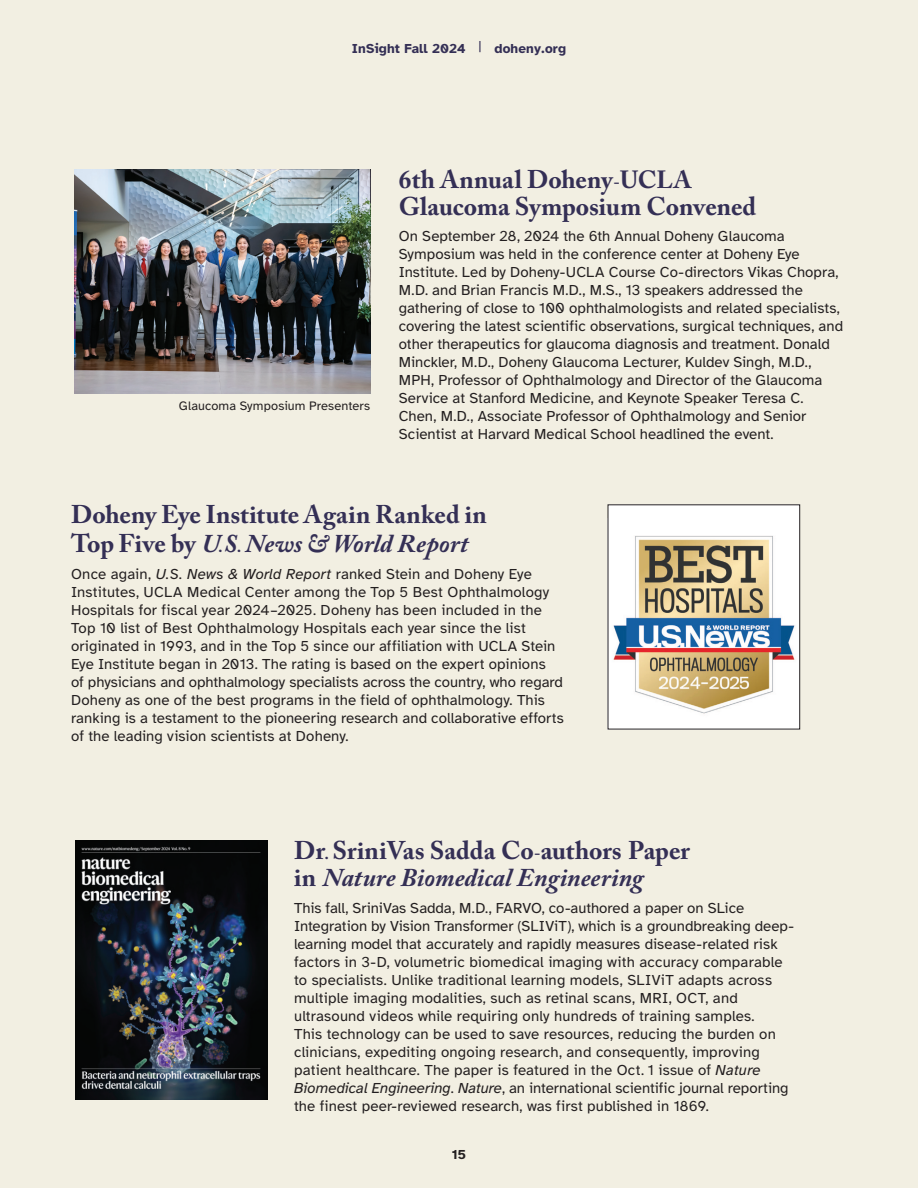
<style>
.page{position:relative;width:918px;height:1188px;background:#f2efe2}
.page>*{position:absolute;margin:0;border:0;box-sizing:border-box;transform-origin:0 0}
.t1{font:700 25.5px/27px "Adobe Caslon Pro";color:#342f55}
.t2{font:15px/18px "Atkinson Hyperlegible";letter-spacing:.005em;color:#231f20}
.t3{font:700 13.5px "Atkinson Hyperlegible";letter-spacing:.01em;color:#342f55}
.t4{font:700 13.5px "Atkinson Hyperlegible";color:#231f20}
.t5{font:12.75px "Atkinson Hyperlegible";letter-spacing:.01em;color:#231f20}
.s1{font-size:24.75px}
.s2{font-style:italic}
</style>
<div class="page">
<div style="left:608px;top:505px;width:192px;height:224px;background:#fff"></div>
<img style="left:613px;top:536px;width:182px;height:178px">
<img style="left:74px;top:169px;width:296px;height:225px">
<img style="left:75px;top:840px;width:192px;height:259px">
<p class="t3" style="left:352px;top:41px;width:216px">InSight Fall 2024 <sup>|</sup> doheny.org</p>
<p class="t5" style="left:179px;top:399px;width:193px">Glaucoma Symposium Presenters</p>
<h1 class="t1" style="left:399px;top:165px;width:359px">6th Annual Doheny-<span class="s1">UCLA<br></span>Glaucoma Symposium Convened</h1>
<p class="t2" style="left:399px;top:228px;width:446px">On September 28, 2024 the 6th Annual Doheny Glaucoma Symposium was held in the conference center at Doheny Eye Institute. Led by Doheny-UCLA Course Co-directors Vikas Chopra, M.D. and Brian Francis M.D., M.S., 13 speakers addressed the gathering of close to 100 ophthalmologists and related specialists, covering the latest scientific observations, surgical techniques, and other therapeutics for glaucoma diagnosis and treatment. Donald Minckler, M.D., Doheny Glaucoma Lecturer, Kuldev Singh, M.D., MPH, Professor of Ophthalmology and Director of the Glaucoma Service at Stanford Medicine, and Keynote Speaker Teresa C.<br>Chen, M.D., Associate Professor of Ophthalmology and Senior Scientist at Harvard Medical School headlined the event.</p>
<h1 class="t1" style="left:71px;top:500px;width:417px;line-height:28.5px">Doheny Eye Institute Again Ranked in<br>Top Five by <span class="s2">U.S. News &amp; World Report</span></h1>
<p class="t2" style="left:71px;top:565px;width:494px">Once again, <span class="s2">U.S. News &amp; World Report</span> ranked Stein and Doheny Eye Institutes, UCLA Medical Center among the Top 5 Best Ophthalmology Hospitals for fiscal year 2024–2025. Doheny has been included in the Top 10 list of Best Ophthalmology Hospitals each year since the list originated in 1993, and in the Top 5 since our affiliation with UCLA Stein Eye Institute began in 2013. The rating is based on the expert opinions<br>of physicians and ophthalmology specialists across the country, who regard Doheny as one of the best programs in the field of ophthalmology. This ranking is a testament to the pioneering research and collaborative efforts of the leading vision scientists at Doheny.</p>
<h1 class="t1" style="left:294px;top:837px;width:397px">Dr. SriniVas Sadda Co-authors Paper in <span class="s2">Nature Biomedical Engineering</span></h1>
<p class="t2" style="left:294px;top:899px;width:501px">This fall, SriniVas Sadda, M.D., FARVO, co-authored a paper on SLice Integration by Vision Transformer (SLIViT), which is a groundbreaking deep&shy;learning model that accurately and rapidly measures disease-related risk factors in 3-D, volumetric biomedical imaging with accuracy comparable to specialists. Unlike traditional learning models, SLIViT adapts across multiple imaging modalities, such as retinal scans, MRI, OCT, and ultrasound videos while requiring only hundreds of training samples.<br>This technology can be used to save resources, reducing the burden on clinicians, expediting ongoing research, and consequently, improving patient healthcare. The paper is featured in the Oct. 1 issue of <span class="s2">Nature Biomedical Engineering</span>. <span class="s2">Nature</span>, an international scientific journal reporting the finest peer-reviewed research, was first published in 1869.</p>
<p class="t4" style="left:452px;top:1147px;width:16px">15</p>
</div>
